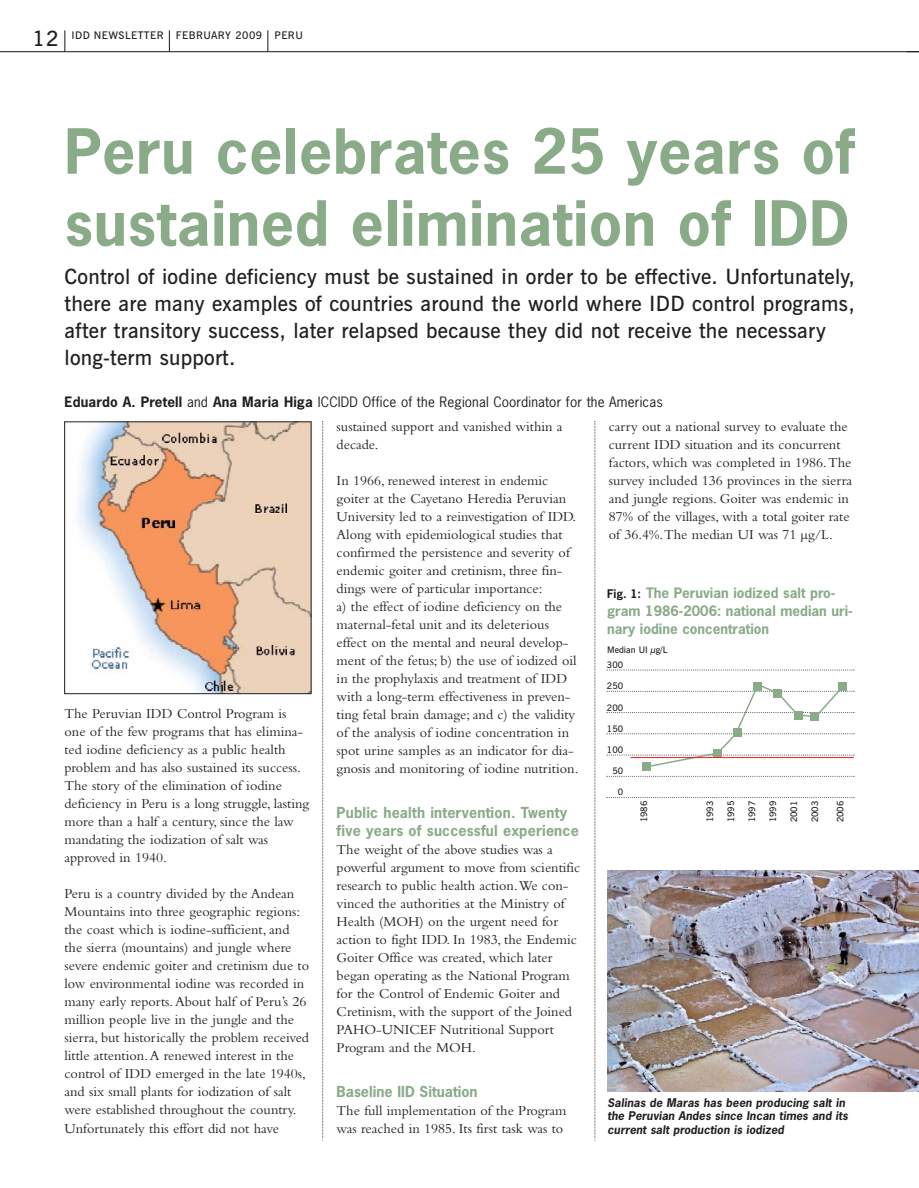
<style>
.page{position:relative;width:919px;height:1188px;background:#fff}
.page>*{position:absolute;margin:0;border:0;box-sizing:border-box;transform-origin:0 0}
.t1{font:700 58.5px/72px "News Gothic";letter-spacing:.01em;color:#89ab88}
.t2{font:600 21px/27px "News Gothic BT";letter-spacing:.01em;color:#231f20}
.t3{font:14.25px/18px "Bembo";color:#231f20}
.t4{font:700 14.25px/18px "News Gothic";letter-spacing:.01em;color:#89ab88}
.t5{font:700 13.5px/18px "News Gothic";color:#89ab88}
.t6{font:13.5px "News Gothic";letter-spacing:.01em;color:#231f20}
.t7{font:700 11.25px/13.5px "News Gothic";letter-spacing:.005em;color:#231f20}
.t8{font:600 10.5px "News Gothic BT";letter-spacing:.04em;color:#231f20}
.t9{font:600 9px "News Gothic BT";color:#231f20}
.s1{font-size:21px}
.s2{font-weight:700}
.s3{font-size:11.25px;color:#231f20}
</style>
<div class="page">
<hr style="left:0;top:51px;width:918px;height:1px;background:#231f20">
<svg style="left:169px;top:30px;width:1px;height:22px"></svg>
<svg style="left:267px;top:30px;width:1px;height:22px"></svg>
<svg style="left:64px;top:30px;width:1px;height:22px"></svg>
<svg style="left:594px;top:421px;width:1px;height:720px"></svg>
<svg style="left:322px;top:421px;width:1px;height:720px"></svg>
<img style="left:77px;top:424px;width:232px;height:268px">
<div style="left:64px;top:422px;width:247px;height:272px;border:1px solid #231f20"></div>
<img style="left:607px;top:870px;width:311px;height:221px">
<svg style="left:606px;top:669px;width:248px;height:1px"></svg>
<svg style="left:606px;top:776px;width:248px;height:1px"></svg>
<svg style="left:606px;top:797px;width:248px;height:1px"></svg>
<div style="left:642px;top:762px;width:8px;height:9px;background:#89ab88"></div>
<div style="left:753px;top:682px;width:9px;height:8px;background:#89ab88"></div>
<div style="left:838px;top:682px;width:9px;height:9px;background:#89ab88"></div>
<svg style="left:606px;top:685px;width:248px;height:83px"></svg>
<hr style="left:630px;top:757px;width:223px;height:1px;background:#ed1e25">
<p class="t8" style="left:33px;top:31px;width:272px"><span class="s1">12</span> IDD NEWSLETTER FEBRUARY 2009 PERU</p>
<h1 class="t1" style="left:64px;top:121px;width:791px">Peru celebrates 25 years of sustained elimination of IDD</h1>
<p class="t2" style="left:64px;top:265px;width:791px">Control of iodine deficiency must be sustained in order to be effective. Unfortunately, there are many examples of countries around the world where IDD control programs, after transitory success, later relapsed because they did not receive the necessary long-term support.</p>
<p class="t6" style="left:64px;top:396px;width:600px"><span class="s2">Eduardo A. Pretell</span> and <span class="s2">Ana Maria Higa</span> ICCIDD Office of the Regional Coordinator for the Americas</p>
<p class="t3" style="left:64px;top:706px;width:246px">The Peruvian IDD Control Program is one of the few programs that has elimina&shy;ted iodine deficiency as a public health problem and has also sustained its success.<br>The story of the elimination of iodine deficiency in Peru is a long struggle, lasting more than a half a century, since the law mandating the iodization of salt was approved in 1940.</p>
<p class="t3" style="left:64px;top:886px;width:246px">Peru is a country divided by the Andean Mountains into three geographic regions: the coast which is iodine-sufficient, and the sierra (mountains) and jungle where severe endemic goiter and cretinism due to low environmental iodine was recorded in many early reports.About half of Peru’s 26 million people live in the jungle and the sierra, but historically the problem received little attention.A renewed interest in the control of IDD emerged in the late 1940s, and six small plants for iodization of salt were established throughout the country.<br>Unfortunately this effort did not have</p>
<p class="t3" style="left:336px;top:419px;width:227px">sustained support and vanished within a decade.</p>
<p class="t3" style="left:336px;top:473px;width:243px">In 1966, renewed interest in endemic goiter at the Cayetano Heredia Peruvian University led to a reinvestigation of IDD.<br>Along with epidemiological studies that confirmed the persistence and severity of endemic goiter and cretinism, three fin&shy;dings were of particular importance:<br>a) the effect of iodine deficiency on the maternal-fetal unit and its deleterious effect on the mental and neural develop&shy;ment of the fetus; b) the use of iodized oil in the prophylaxis and treatment of IDD with a long-term effectiveness in preven&shy;ting fetal brain damage; and c) the validity of the analysis of iodine concentration in spot urine samples as an indicator for dia&shy;gnosis and monitoring of iodine nutrition.</p>
<p class="t4" style="left:336px;top:805px;width:244px">Public health intervention. Twenty five years of successful experience</p>
<p class="t3" style="left:336px;top:842px;width:245px">The weight of the above studies was a powerful argument to move from scientific research to public health action.We con&shy;vinced the authorities at the Ministry of Health (MOH) on the urgent need for action to fight IDD. In 1983, the Endemic Goiter Office was created, which later began operating as the National Program for the Control of Endemic Goiter and Cretinism, with the support of the Joined PAHO-UNICEF Nutritional Support Program and the MOH.</p>
<p class="t4" style="left:336px;top:1084px;width:142px">Baseline IID Situation</p>
<p class="t3" style="left:336px;top:1103px;width:231px">The full implementation of the Program was reached in 1985. Its first task was to</p>
<p class="t3" style="left:608px;top:419px;width:245px">carry out a national survey to evaluate the current IDD situation and its concurrent factors, which was completed in 1986.The survey included 136 provinces in the sierra and jungle regions. Goiter was endemic in 87% of the villages, with a total goiter rate of 36.4%.The median UI was 71 µg/L.</p>
<p class="t5" style="left:607px;top:585px;width:247px"><span class="s3">Fig. 1:</span> The Peruvian iodized salt pro&shy;gram 1986-2006: national median uri&shy;nary iodine concentration</p>
<p class="t9" style="left:607px;top:661px;width:18px">300</p>
<p class="t9" style="left:607px;top:683px;width:18px">250</p>
<p class="t9" style="left:607px;top:704px;width:18px">200</p>
<p class="t9" style="left:607px;top:725px;width:18px">150</p>
<p class="t9" style="left:607px;top:746px;width:18px">100</p>
<p class="t9" style="left:612px;top:768px;width:12px">50</p>
<p class="t9" style="left:617px;top:789px;width:7px">0</p>
<p class="t9" style="left:640px;top:822px;width:23px;rotate:-90deg">1986</p>
<p class="t9" style="left:706px;top:822px;width:23px;rotate:-90deg">1993</p>
<p class="t9" style="left:727px;top:822px;width:23px;rotate:-90deg">1995</p>
<p class="t9" style="left:748px;top:822px;width:23px;rotate:-90deg">1997</p>
<p class="t9" style="left:769px;top:822px;width:23px;rotate:-90deg">1999</p>
<p class="t9" style="left:790px;top:822px;width:23px;rotate:-90deg">2001</p>
<p class="t9" style="left:811px;top:822px;width:23px;rotate:-90deg">2003</p>
<p class="t9" style="left:837px;top:822px;width:23px;rotate:-90deg">2006</p>
<p class="t9" style="left:607px;top:647px;width:62px">Median UI µg/L</p>
<p class="t7" style="left:607px;top:1096px;width:243px">Salinas de Maras has been producing salt in the Peruvian Andes since Incan times and its current salt production is iodized</p>
</div>
